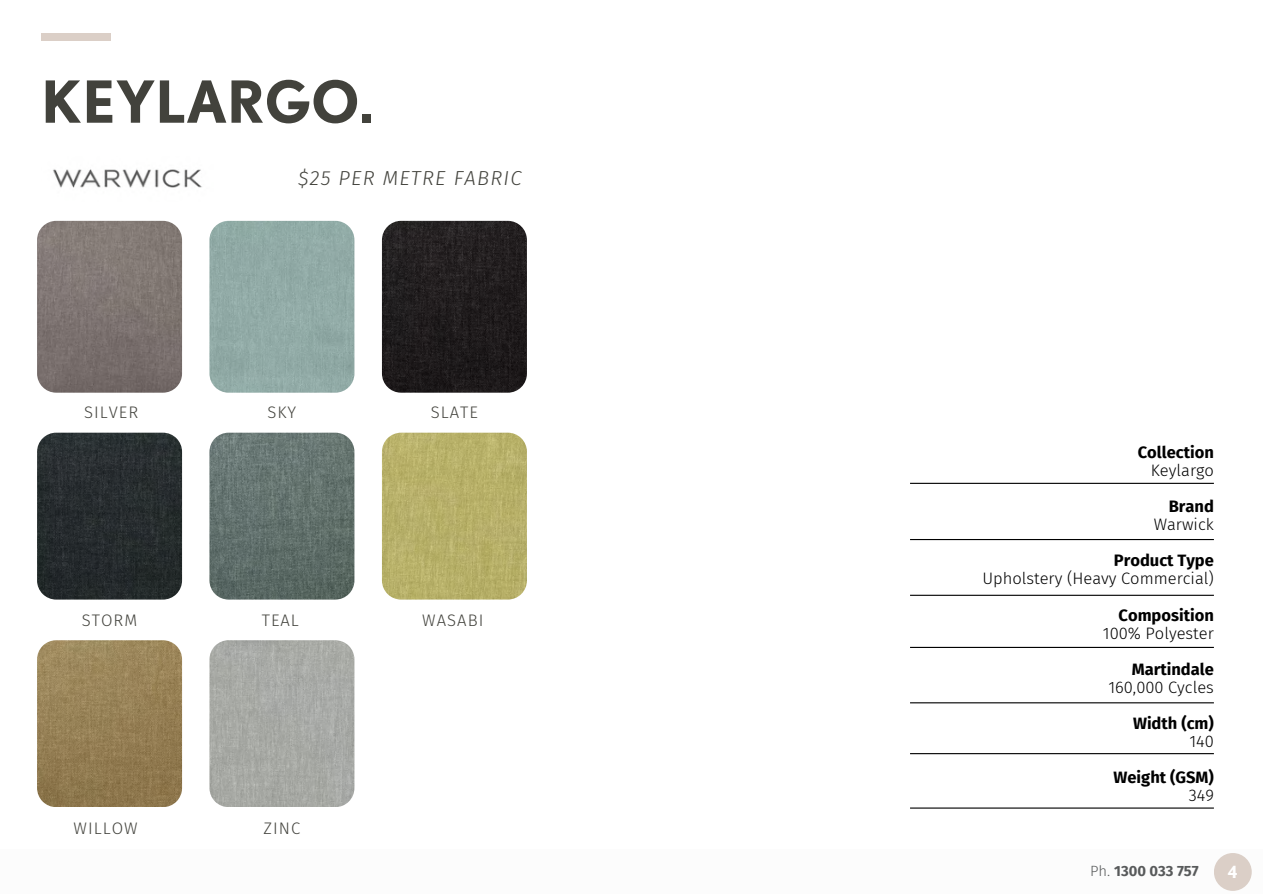
<style>
.page{position:relative;width:1263px;height:894px;background:#fff}
.page>*{position:absolute;margin:0;border:0;box-sizing:border-box;transform-origin:0 0}
.t1{font:700 57.9px "Nobel";color:#42423c}
.t2{font:italic 300 20.25px "Fira Sans";letter-spacing:.06em;color:#42423c}
.t3{font:300 16.65px "Fira Sans";letter-spacing:.06em;color:#42423c}
.t4{font:700 16.65px "Nobel";color:#fff}
.t5{font:300 16.5px/18px "Fira Sans";color:#000;text-align:right}
.t6{font:700 16.5px/18px "Fira Sans";color:#000;text-align:right}
.t7{font:700 14.7px "Fira Sans";color:#585a5b}
.s1{font-weight:300}
.s2{font-weight:700}
</style>
<div class="page">
<div style="left:41px;top:34px;width:70px;height:7px;background:#dbcfc7"></div>
<img style="left:382px;top:221px;width:145px;height:171px;border-radius:19px">
<img style="left:382px;top:432px;width:145px;height:167px">
<div style="left:209px;top:221px;width:145px;height:171px;background:#91aaa6;border-radius:19px"></div>
<img style="left:209px;top:432px;width:145px;height:167px">
<img style="left:209px;top:640px;width:145px;height:166px">
<img style="left:37px;top:221px;width:145px;height:171px;border-radius:19px">
<img style="left:37px;top:432px;width:145px;height:167px">
<img style="left:37px;top:640px;width:145px;height:166px">
<img style="left:53px;top:169px;width:149px;height:19px">
<div style="left:1214px;top:852px;width:38px;height:38px;background:#dbcfc7;border-radius:50%"></div>
<hr style="left:910px;top:482px;width:304px;height:2px;background:#000">
<hr style="left:910px;top:539px;width:304px;height:1px;background:#000">
<hr style="left:910px;top:594px;width:304px;height:1px;background:#000">
<hr style="left:910px;top:646px;width:304px;height:1px;background:#000">
<hr style="left:910px;top:702px;width:304px;height:1px;background:#000">
<hr style="left:910px;top:752px;width:304px;height:2px;background:#000">
<hr style="left:910px;top:807px;width:304px;height:1px;background:#000">
<h3 class="t1" style="left:41px;top:67px;width:334px">KEYLARGO.</h3>
<h4 class="t2" style="left:298px;top:165px;width:225px">$25 PER METRE FABRIC</h4>
<h3 class="t3" style="left:84px;top:402px;width:56px">SILVER</h3>
<h3 class="t3" style="left:267px;top:402px;width:30px">SKY</h3>
<p class="t3" style="left:431px;top:402px;width:49px">SLATE</p>
<p class="t3" style="left:82px;top:609px;width:57px">STORM</p>
<h3 class="t3" style="left:262px;top:609px;width:39px">TEAL</h3>
<h3 class="t3" style="left:422px;top:609px;width:63px">WASABI</h3>
<h4 class="t3" style="left:74px;top:817px;width:66px">WILLOW</h4>
<h4 class="t3" style="left:264px;top:817px;width:38px">ZINC</h4>
<h4 class="t6" style="left:1138px;top:443px;width:78px">Collection<br><span class="s1">Keylargo</span></h4>
<h4 class="t5" style="left:1154px;top:497px;width:62px"><span class="s2">Brand<br></span>Warwick</h4>
<p class="t5" style="left:982px;top:551px;width:233px"><span class="s2">Product Type<br></span>Upholstery (Heavy Commercial)</p>
<h4 class="t5" style="left:1103px;top:605px;width:112px"><span class="s2">Composition<br></span>100% Polyester</h4>
<h5 class="t5" style="left:1108px;top:659px;width:107px"><span class="s2">Martindale<br></span>160,000 Cycles</h5>
<p class="t6" style="left:1133px;top:713px;width:82px">Width (cm)<br><span class="s1">140</span></p>
<p class="t6" style="left:1113px;top:767px;width:102px">Weight (GSM)<br><span class="s1">349</span></p>
<h4 class="t7" style="left:1090px;top:862px;width:110px"><span class="s1">Ph.</span> 1300 033 757</h4>
<h4 class="t4" style="left:1228px;top:862px;width:11px">4</h4>
</div>
